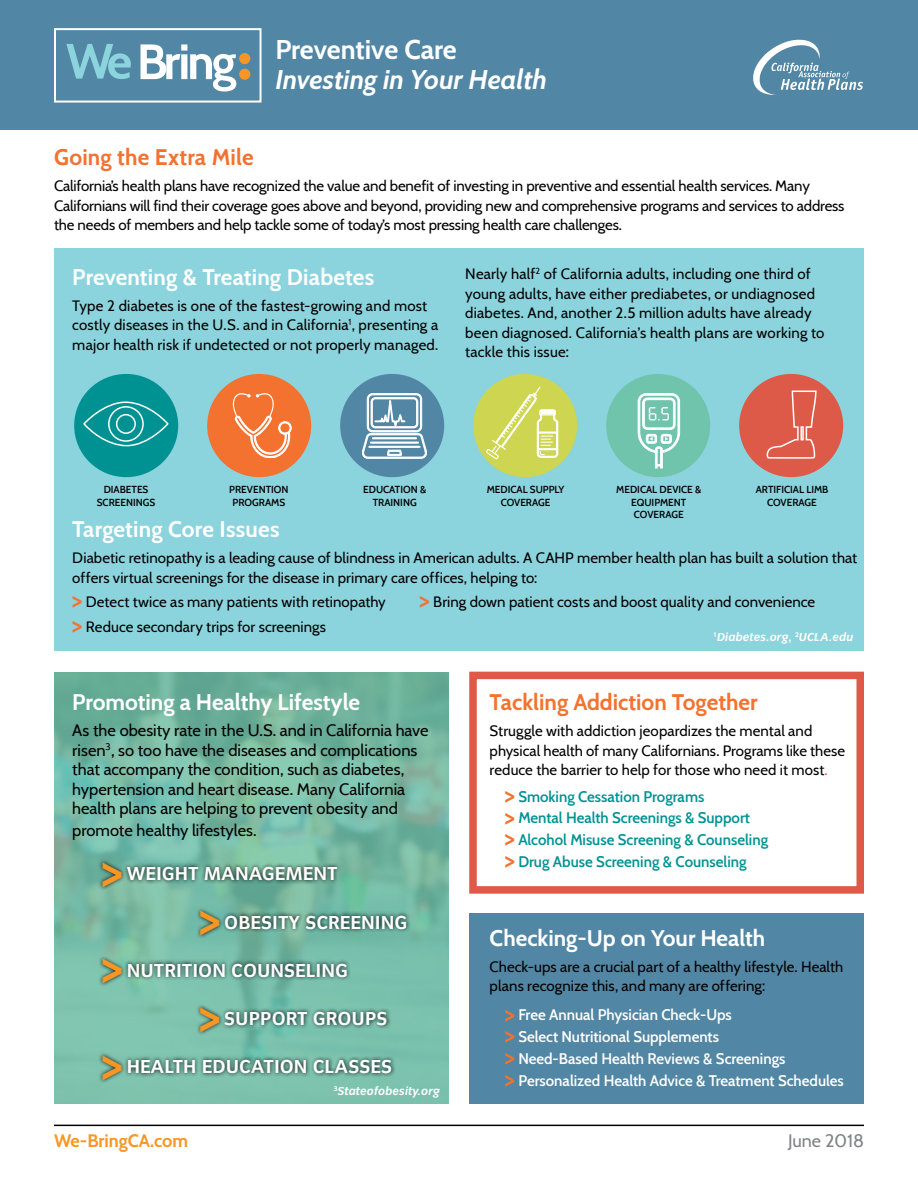
<style>
.page{position:relative;width:918px;height:1188px;background:#fff}
.page>*{position:absolute;margin:0;border:0;box-sizing:border-box;transform-origin:0 0}
.t1{font:700 51px "Congress Sans";color:#f89625;scale:.76 1}
.t2{font:italic 700 27px "Cabin";color:#fff}
.t3{font:700 27px "Cabin";letter-spacing:-.005em;color:#fff}
.t4{font:700 22.5px "Cabin";color:#fff}
.t5{font:700 22.5px "Cabin";color:#f37230}
.t6{font:700 19.5px "Congress Sans";color:#fff}
.t7{font:700 18px "Cabin";color:#f89625}
.t8{font:18px "Cabin";color:#808285}
.t9{font:16.5px/19.5px "Cabin";color:#000}
.t10{font:15px/19.5px "Cabin";letter-spacing:.005em;color:#000}
.t11{font:600 15px/21.9px "Cabin";color:#fff}
.t12{font:600 15px/21.9px "Cabin";color:#009293}
.t13{font:italic 700 12px "Congress Sans";color:#fff}
.t14{font:600 9.9px/12.5px "Cabin";color:#000;text-align:center}
.s1{font-family:"Congress Sans";font-weight:700;font-size:24px;color:#f37230}
.s2{font-style:normal}
.s3{color:#dd5a48}
</style>
<div class="page">
<div style="left:54px;top:248px;width:810px;height:403px;background:#8bd3dd"></div>
<div style="left:0;top:0;width:918px;height:130px;background:#5186a4"></div>
<hr style="left:54px;top:1125px;width:810px;height:1px;background:#000">
<div style="left:54px;top:28px;width:208px;height:75px;border:2px solid #fff"></div>
<svg style="left:66px;top:44px;width:65px;height:35px"></svg>
<svg style="left:141px;top:44px;width:95px;height:48px"></svg>
<div style="left:239px;top:53px;width:11px;height:11px;background:#f89625;border-radius:50%"></div>
<div style="left:239px;top:69px;width:11px;height:11px;background:#f89625;border-radius:50%"></div>
<svg style="left:54px;top:672px;width:395px;height:432px;background:#76baa5"></svg>
<div style="left:469px;top:672px;width:395px;height:222px;border:8px solid #dd5a48"></div>
<div style="left:469px;top:913px;width:395px;height:191px;background:#5186a4"></div>
<svg style="left:753px;top:39px;width:110px;height:56px"></svg>
<div style="left:196px;top:1003px;width:195px;height:33px;background:#000;opacity:.87"></div>
<div style="left:196px;top:906px;width:215px;height:33px;background:#000;opacity:.87"></div>
<div style="left:98px;top:955px;width:253px;height:33px;background:#000;opacity:.87"></div>
<div style="left:98px;top:858px;width:244px;height:33px;background:#000;opacity:.87"></div>
<div style="left:98px;top:1051px;width:298px;height:33px;background:#000;opacity:.87"></div>
<div style="left:739px;top:374px;width:104px;height:103px;background:#dd5a48;border-radius:50%"></div>
<svg style="left:766px;top:390px;width:51px;height:69px"></svg>
<div style="left:606px;top:374px;width:104px;height:103px;background:#71c4ac;border-radius:50%"></div>
<svg style="left:638px;top:393px;width:42px;height:75px"></svg>
<div style="left:473px;top:374px;width:104px;height:103px;background:#ced551;border-radius:50%"></div>
<svg style="left:486px;top:387px;width:72px;height:72px"></svg>
<div style="left:340px;top:374px;width:104px;height:103px;background:#5186a4;border-radius:50%"></div>
<svg style="left:362px;top:394px;width:65px;height:64px"></svg>
<div style="left:207px;top:374px;width:104px;height:103px;background:#f37230;border-radius:50%"></div>
<svg style="left:233px;top:393px;width:58px;height:65px"></svg>
<div style="left:74px;top:374px;width:104px;height:103px;background:#009293;border-radius:50%"></div>
<svg style="left:83px;top:401px;width:86px;height:46px"></svg>
<div style="left:108px;top:406px;width:36px;height:36px;border:2px solid #fff;border-radius:50%"></div>
<div style="left:116px;top:414px;width:20px;height:20px;border:2px solid #fff;border-radius:50%"></div>
<h2 class="t3" style="left:275px;top:28px;width:183px">Preventive Care</h2>
<h2 class="t2" style="left:275px;top:58px;width:273px">Investing in Your Health</h2>
<h3 class="t5" style="left:54px;top:139px;width:201px">Going the Extra Mile</h3>
<p class="t10" style="left:54px;top:175px;width:792px">California’s health plans have recognized the value and benefit of investing in preventive and essential health services. Many<br>Californians will find their coverage goes above and beyond, providing new and comprehensive programs and services to address the needs of members and help tackle some of today’s most pressing health care challenges.</p>
<h3 class="t4" style="left:72px;top:259px;width:304px">Preventing &amp; Treating Diabetes</h3>
<p class="t10" style="left:72px;top:295px;width:368px">Type 2 diabetes is one of the fastest-growing and most costly diseases in the U.S. and in California<sup>1</sup>, presenting a major health risk if undetected or not properly managed.</p>
<p class="t10" style="left:465px;top:263px;width:361px">Nearly half<sup>2</sup> of California adults, including one third of young adults, have either prediabetes, or undiagnosed diabetes. And, another 2.5 million adults have already been diagnosed. California’s health plans are working to tackle this issue:</p>
<p class="t14" style="left:97px;top:483px;width:60px">DIABETES<br>SCREENINGS</p>
<p class="t14" style="left:756px;top:483px;width:74px">ARTIFICIAL LIMB<br>COVERAGE</p>
<p class="t14" style="left:363px;top:483px;width:64px">EDUCATION &amp;<br>TRAINING</p>
<p class="t14" style="left:229px;top:483px;width:61px">PREVENTION<br>PROGRAMS</p>
<p class="t14" style="left:487px;top:483px;width:79px">MEDICAL SUPPLY<br>COVERAGE</p>
<p class="t14" style="left:616px;top:483px;width:87px">MEDICAL DEVICE &amp;<br>EQUIPMENT<br>COVERAGE</p>
<h3 class="t4" style="left:72px;top:511px;width:209px">Targeting Core Issues</h3>
<p class="t10" style="left:72px;top:547px;width:786px">Diabetic retinopathy is a leading cause of blindness in American adults. A CAHP member health plan has built a solution that offers virtual screenings for the disease in primary care offices, helping to:</p>
<p class="t10" style="left:72px;top:591px;width:315px"><span class="s1">&gt;</span> Detect twice as many patients with retinopathy</p>
<p class="t10" style="left:420px;top:591px;width:397px"><span class="s1">&gt;</span> Bring down patient costs and boost quality and convenience</p>
<p class="t10" style="left:72px;top:616px;width:255px"><span class="s1">&gt;</span> Reduce secondary trips for screenings</p>
<p class="t13" style="left:713px;top:630px;width:142px"><sup>1</sup>Diabetes.org<span class="s2">,</span> <sup>2</sup>UCLA.edu</p>
<h3 class="t4" style="left:72px;top:684px;width:289px">Promoting a Healthy Lifestyle</h3>
<p class="t9" style="left:72px;top:720px;width:358px">As the obesity rate in the U.S. and in California have risen<sup>3</sup>, so too have the diseases and complications that accompany the condition, such as diabetes, hypertension and heart disease. Many California health plans are helping to prevent obesity and</p>
<p class="t9" style="left:72px;top:819px;width:186px">promote healthy lifestyles.</p>
<h1 class="t1" style="left:102px;top:842px;width:30px">&gt;</h1>
<h3 class="t6" style="left:127px;top:863px;width:213px">WEIGHT MANAGEMENT</h3>
<h1 class="t1" style="left:199px;top:890px;width:30px">&gt;</h1>
<h3 class="t6" style="left:224px;top:911px;width:185px">OBESITY SCREENING</h3>
<h1 class="t1" style="left:102px;top:938px;width:30px">&gt;</h1>
<h3 class="t6" style="left:127px;top:959px;width:223px">NUTRITION COUNSELING</h3>
<h1 class="t1" style="left:199px;top:987px;width:30px">&gt;</h1>
<h3 class="t6" style="left:224px;top:1008px;width:165px">SUPPORT GROUPS</h3>
<h1 class="t1" style="left:102px;top:1035px;width:30px">&gt;</h1>
<h3 class="t6" style="left:127px;top:1056px;width:267px">HEALTH EDUCATION CLASSES</h3>
<p class="t13" style="left:334px;top:1084px;width:108px"><sup>3</sup>Stateofobesity.org</p>
<h3 class="t5" style="left:490px;top:684px;width:269px">Tackling Addiction Together</h3>
<p class="t10" style="left:490px;top:720px;width:357px">Struggle with addiction jeopardizes the mental and physical health of many Californians. Programs like these reduce the barrier to help for those who need it most<span class="s3">.</span></p>
<p class="t12" style="left:505px;top:784px;width:265px"><span class="s1">&gt;</span> Smoking Cessation Programs<br><span class="s1">&gt;</span> Mental Health Screenings &amp; Support<br><span class="s1">&gt;</span> Alcohol Misuse Screening &amp; Counseling <span class="s1">&gt;</span> Drug Abuse Screening &amp; Counseling</p>
<h3 class="t4" style="left:490px;top:920px;width:277px">Checking-Up on Your Health</h3>
<p class="t10" style="left:490px;top:956px;width:355px">Check-ups are a crucial part of a healthy lifestyle. Health plans recognize this, and many are offering:</p>
<p class="t11" style="left:505px;top:1003px;width:341px"><span class="s1">&gt;</span> Free Annual Physician Check-Ups<br><span class="s1">&gt;</span> Select Nutritional Supplements<br><span class="s1">&gt;</span> Need-Based Health Reviews &amp; Screenings<br><span class="s1">&gt;</span> Personalized Health Advice &amp; Treatment Schedules</p>
<p class="t7" style="left:54px;top:1126px;width:136px">We-BringCA.com</p>
<p class="t8" style="left:788px;top:1126px;width:77px">June 2018</p>
</div>
